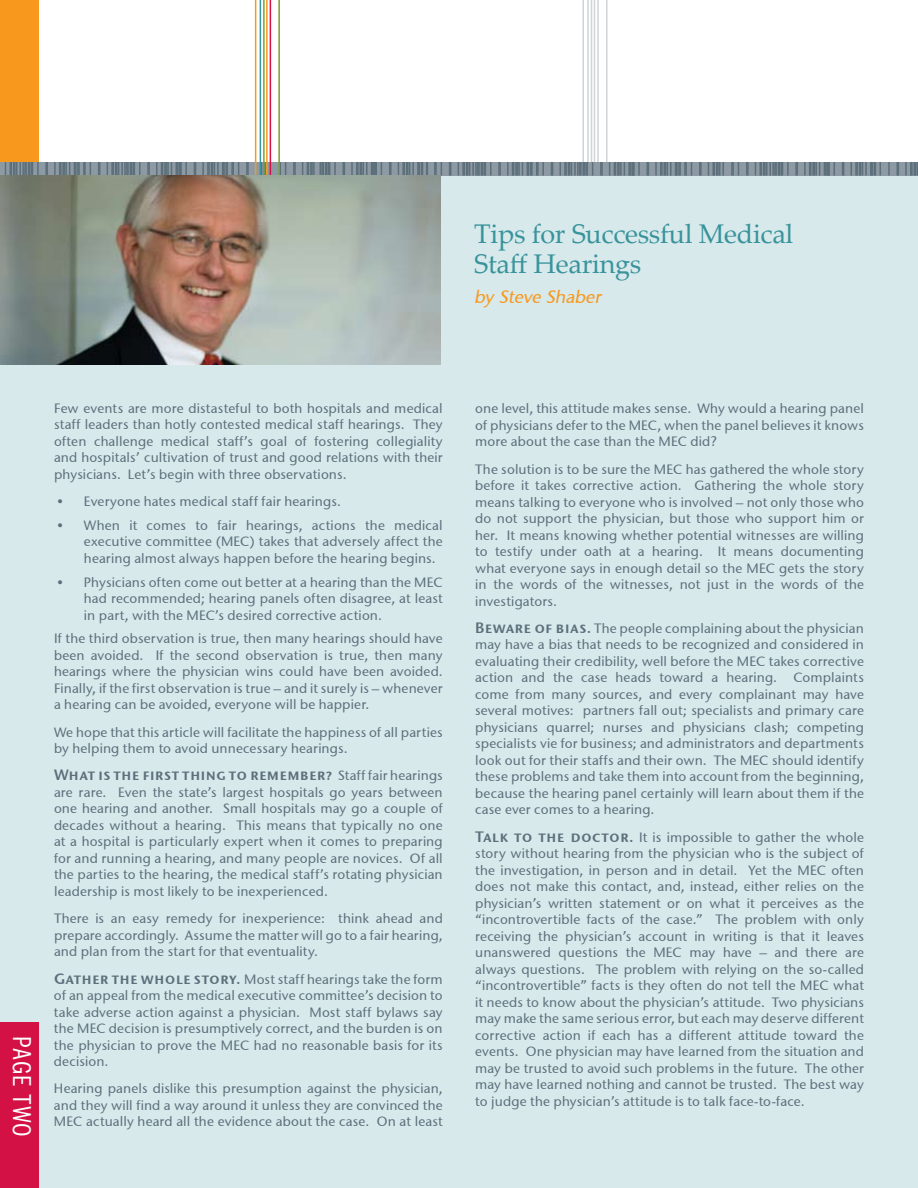
<style>
.page{position:relative;width:918px;height:1188px;background:#fff}
.page>*{position:absolute;margin:0;border:0;box-sizing:border-box;transform-origin:0 0}
.t1{font:27px/30px "Palatino Linotype";letter-spacing:-.01em;color:#38939b}
.t2{font:condensed 26.7px "Franklin Gothic";letter-spacing:.035em;color:#fff;scale:.9 1}
.t3{font:italic 18px "Stone Sans ITCTT Medium";color:#f8981d}
.t4{font:15px "Stone Sans Semi SCITCTT";letter-spacing:.005em;color:#5c6f7b}
.t5{font:13.5px/16.5px "Stone Sans ITCTT Medium";letter-spacing:.01em;color:#5c6f7b;text-align:justify}
.s1{font-family:"Stone Sans ITCTT Medium";font-size:13.5px}
.s2{font-family:"Stone Sans Semi SCITCTT";font-size:15px}
</style>
<div class="page">
<div style="left:0;top:171px;width:918px;height:1017px;background:#d7e9eb"></div>
<div style="left:0;top:0;width:38px;height:168px;background:#f8981d"></div>
<div style="left:0;top:1022px;width:38px;height:166px;background:#d31145"></div>
<hr style="left:597px;top:0;width:2px;height:176px;background:#ced4d7">
<hr style="left:582px;top:0;width:2px;height:176px;background:#ced4d7">
<hr style="left:591px;top:0;width:1px;height:176px;background:#ced4d7">
<hr style="left:594px;top:0;width:1px;height:176px;background:#ced4d7">
<hr style="left:587px;top:0;width:2px;height:176px;background:#ced4d7">
<hr style="left:606px;top:0;width:2px;height:176px;background:#ced4d7">
<div style="left:0;top:162px;width:918px;height:14px;background:#8d9aa3"></div>
<svg style="left:600px;top:162px;width:3px;height:14px"></svg>
<svg style="left:551px;top:162px;width:2px;height:14px"></svg>
<svg style="left:559px;top:162px;width:34px;height:14px"></svg>
<svg style="left:498px;top:162px;width:3px;height:14px"></svg>
<svg style="left:507px;top:162px;width:37px;height:14px"></svg>
<svg style="left:449px;top:162px;width:2px;height:14px"></svg>
<svg style="left:434px;top:162px;width:8px;height:14px"></svg>
<svg style="left:458px;top:162px;width:34px;height:14px"></svg>
<svg style="left:699px;top:162px;width:3px;height:14px"></svg>
<svg style="left:708px;top:162px;width:16px;height:14px"></svg>
<svg style="left:647px;top:162px;width:2px;height:14px"></svg>
<svg style="left:655px;top:162px;width:37px;height:14px"></svg>
<svg style="left:609px;top:162px;width:31px;height:14px"></svg>
<svg style="left:795px;top:162px;width:3px;height:14px"></svg>
<svg style="left:746px;top:162px;width:3px;height:14px"></svg>
<svg style="left:731px;top:162px;width:8px;height:14px"></svg>
<svg style="left:755px;top:162px;width:34px;height:14px"></svg>
<svg style="left:842px;top:162px;width:2px;height:14px"></svg>
<svg style="left:851px;top:162px;width:30px;height:14px"></svg>
<svg style="left:804px;top:162px;width:31px;height:14px"></svg>
<svg style="left:147px;top:162px;width:3px;height:14px"></svg>
<svg style="left:98px;top:162px;width:2px;height:14px"></svg>
<svg style="left:107px;top:162px;width:34px;height:14px"></svg>
<svg style="left:45px;top:162px;width:3px;height:14px"></svg>
<svg style="left:54px;top:162px;width:37px;height:14px"></svg>
<svg style="left:5px;top:162px;width:34px;height:14px"></svg>
<svg style="left:246px;top:162px;width:3px;height:14px"></svg>
<svg style="left:261px;top:162px;width:5px;height:14px"></svg>
<svg style="left:194px;top:162px;width:2px;height:14px"></svg>
<svg style="left:202px;top:162px;width:37px;height:14px"></svg>
<svg style="left:156px;top:162px;width:31px;height:14px"></svg>
<svg style="left:343px;top:162px;width:2px;height:14px"></svg>
<svg style="left:293px;top:162px;width:3px;height:14px"></svg>
<svg style="left:280px;top:162px;width:6px;height:14px"></svg>
<svg style="left:302px;top:162px;width:34px;height:14px"></svg>
<svg style="left:389px;top:162px;width:3px;height:13px"></svg>
<svg style="left:398px;top:162px;width:30px;height:14px"></svg>
<svg style="left:351px;top:162px;width:31px;height:14px"></svg>
<svg style="left:888px;top:162px;width:2px;height:14px"></svg>
<svg style="left:897px;top:162px;width:2px;height:14px"></svg>
<svg style="left:905px;top:162px;width:13px;height:14px"></svg>
<hr style="left:270px;top:0;width:1px;height:176px;background:#d31145">
<hr style="left:255px;top:0;width:1px;height:176px;background:#f8981d">
<hr style="left:263px;top:0;width:2px;height:176px;background:#78a22f">
<hr style="left:266px;top:0;width:2px;height:176px;background:#f8981d">
<hr style="left:260px;top:0;width:1px;height:176px;background:#38939b">
<hr style="left:278px;top:0;width:2px;height:176px;background:#78a22f">
<img style="left:0;top:176px;width:441px;height:188px">
<h1 class="t1" style="left:474px;top:218px;width:321px">Tips for Successful Medical<br>Staff Hearings</h1>
<h3 class="t3" style="left:474px;top:286px;width:132px">by Steve Shaber</h3>
<h2 class="t2" style="left:37px;top:1036px;width:110px;rotate:90deg">Page Two</h2>
<p class="t5" style="left:54px;top:400px;width:390px">Few events are more distasteful to both hospitals and medical staff leaders than hotly contested medical staff hearings. They often challenge medical staff’s goal of fostering collegiality and hospitals’ cultivation of trust and good relations with their physicians. Let’s begin with three observations.</p>
<p class="t5" style="left:57px;top:493px;width:285px">• Everyone hates medical staff fair hearings.</p>
<p class="t5" style="left:84px;top:517px;width:360px;text-indent:-27px">• When it comes to fair hearings, actions the medical executive committee (MEC) takes that adversely affect the hearing almost always happen before the hearing begins.</p>
<p class="t5" style="left:84px;top:573px;width:360px;text-indent:-27px">• Physicians often come out better at a hearing than the MEC had recommended; hearing panels often disagree, at least in part, with the MEC’s desired corrective action.</p>
<p class="t5" style="left:54px;top:630px;width:390px">If the third observation is true, then many hearings should have been avoided. If the second observation is true, then many hearings where the physician wins could have been avoided.<br>Finally, if the first observation is true – and it surely is – whenever a hearing can be avoided, everyone will be happier.</p>
<p class="t5" style="left:54px;top:724px;width:390px">We hope that this article will facilitate the happiness of all parties by helping them to avoid unnecessary hearings.</p>
<p class="t4" style="left:54px;top:766px;width:390px">What is the first thing to remember? <span class="s1">Staff fair hearings</span></p>
<p class="t5" style="left:54px;top:784px;width:390px">are rare. Even the state’s largest hospitals go years between one hearing and another. Small hospitals may go a couple of decades without a hearing. This means that typically no one at a hospital is particularly expert when it comes to preparing for and running a hearing, and many people are novices. Of all the parties to the hearing, the medical staff’s rotating physician leadership is most likely to be inexperienced.</p>
<p class="t5" style="left:54px;top:910px;width:390px">There is an easy remedy for inexperience: think ahead and prepare accordingly. Assume the matter will go to a fair hearing, and plan from the start for that eventuality.</p>
<p class="t5" style="left:54px;top:970px;width:390px"><span class="s2">Gather the whole story.</span> Most staff hearings take the form of an appeal from the medical executive committee’s decision to take adverse action against a physician. Most staff bylaws say the MEC decision is presumptively correct, and the burden is on the physician to prove the MEC had no reasonable basis for its decision.</p>
<p class="t5" style="left:54px;top:1080px;width:390px">Hearing panels dislike this presumption against the physician, and they will find a way around it unless they are convinced the MEC actually heard all the evidence about the case. On at least</p>
<p class="t5" style="left:475px;top:400px;width:390px">one level, this attitude makes sense. Why would a hearing panel of physicians defer to the MEC, when the panel believes it knows more about the case than the MEC did?</p>
<p class="t5" style="left:475px;top:461px;width:390px">The solution is to be sure the MEC has gathered the whole story before it takes corrective action. Gathering the whole story means talking to everyone who is involved – not only those who do not support the physician, but those who support him or her. It means knowing whether potential witnesses are willing to testify under oath at a hearing. It means documenting what everyone says in enough detail so the MEC gets the story in the words of the witnesses, not just in the words of the investigators.</p>
<p class="t5" style="left:475px;top:620px;width:390px"><span class="s2">Beware of bias.</span> The people complaining about the physician may have a bias that needs to be recognized and considered in evaluating their credibility, well before the MEC takes corrective action and the case heads toward a hearing. Complaints come from many sources, and every complainant may have several motives: partners fall out; specialists and primary care physicians quarrel; nurses and physicians clash; competing specialists vie for business; and administrators and departments look out for their staffs and their own. The MEC should identify these problems and take them into account from the beginning, because the hearing panel certainly will learn about them if the case ever comes to a hearing.</p>
<p class="t5" style="left:475px;top:829px;width:390px"><span class="s2">Talk to the doctor.</span> It is impossible to gather the whole story without hearing from the physician who is the subject of the investigation, in person and in detail. Yet the MEC often does not make this contact, and, instead, either relies on the physician’s written statement or on what it perceives as the “incontrovertible facts of the case.” The problem with only receiving the physician’s account in writing is that it leaves unanswered questions the MEC may have – and there are always questions. The problem with relying on the so-called “incontrovertible” facts is they often do not tell the MEC what it needs to know about the physician’s attitude. Two physicians may make the same serious error, but each may deserve different corrective action if each has a different attitude toward the events. One physician may have learned from the situation and may be trusted to avoid such problems in the future. The other may have learned nothing and cannot be trusted. The best way to judge the physician’s attitude is to talk face-to-face.</p>
</div>
